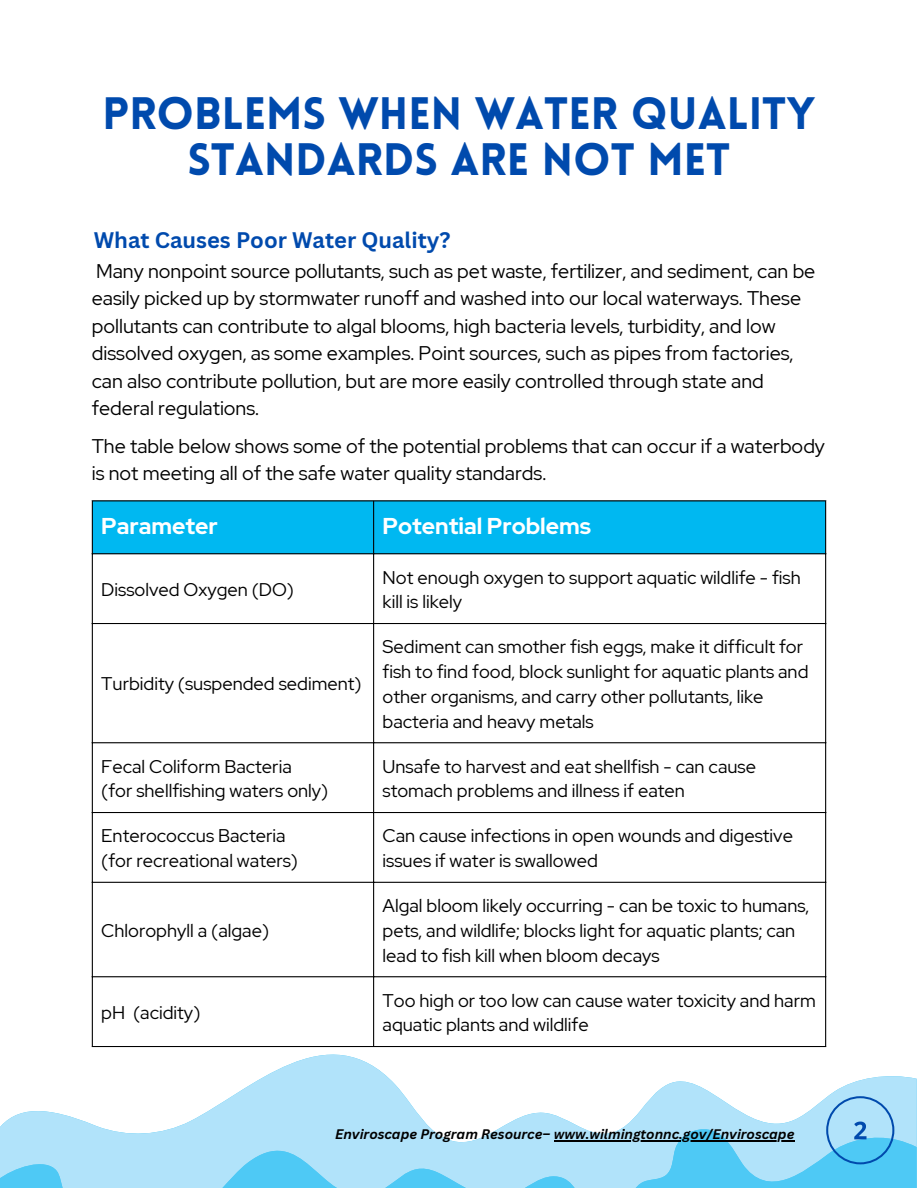
<style>
.page{position:relative;width:918px;height:1188px;background:#fff}
.page>*{position:absolute;margin:0;border:0;box-sizing:border-box;transform-origin:0 0}
.t1{font:900 44.4px/46.2px "Lovelo";color:#004aad;text-align:center}
.t2{font:700 22.8px "Red Hat Display";color:#fff}
.t3{font:700 21.9px "Canva Sans";color:#004aad}
.t4{font:19.8px/27.5px "Red Hat Display";color:#000}
.t5{font:18.3px/24.8px "Red Hat Display";color:#000}
.t6{font:italic 700 13.5px "Canva Sans";color:#000}
</style>
<div class="page">
<div style="left:93px;top:501px;width:732px;height:52px;background:#00b8f1"></div>
<hr style="left:92px;top:501px;width:1px;height:545px;background:#000">
<hr style="left:373px;top:501px;width:1px;height:545px;background:#000">
<hr style="left:825px;top:501px;width:1px;height:545px;background:#000">
<hr style="left:92px;top:500px;width:734px;height:1px;background:#000">
<hr style="left:92px;top:553px;width:734px;height:1px;background:#000">
<hr style="left:92px;top:623px;width:734px;height:1px;background:#000">
<hr style="left:92px;top:742px;width:734px;height:1px;background:#000">
<hr style="left:92px;top:812px;width:734px;height:1px;background:#000">
<hr style="left:92px;top:882px;width:734px;height:1px;background:#000">
<hr style="left:92px;top:976px;width:734px;height:1px;background:#000">
<svg style="left:8px;top:1012px;width:909px;height:108px"></svg>
<svg style="left:0;top:1120px;width:917px;height:68px;background:#9eddf8"></svg>
<svg style="left:826px;top:1096px;width:68px;height:68px;background:#7fc9ef"></svg>
<hr style="left:554px;top:1140px;width:241px;height:1px;background:#000">
<p class="t1" style="left:103px;top:95px;width:714px">PROBLEMS WHEN WATER QUALITY<br>STANDARDS ARE NOT MET</p>
<p class="t3" style="left:94px;top:224px;width:358px">What Causes Poor Water Quality?</p>
<p class="t4" style="left:92px;top:257px;width:725px">Many nonpoint source pollutants, such as pet waste, fertilizer, and sediment, can be easily picked up by stormwater runoff and washed into our local waterways. These pollutants can contribute to algal blooms, high bacteria levels, turbidity, and low dissolved oxygen, as some examples. Point sources, such as pipes from factories, can also contribute pollution, but are more easily controlled through state and federal regulations.</p>
<p class="t4" style="left:92px;top:432px;width:735px">The table below shows some of the potential problems that can occur if a waterbody is not meeting all of the safe water quality standards.</p>
<h1 class="t2" style="left:101px;top:511px;width:118px">Parameter</h1>
<h2 class="t2" style="left:383px;top:511px;width:210px">Potential Problems</h2>
<h3 class="t5" style="left:101px;top:577px;width:194px">Dissolved Oxygen (DO)</h3>
<p class="t5" style="left:101px;top:672px;width:262px">Turbidity (suspended sediment)</p>
<p class="t5" style="left:101px;top:754px;width:192px">Fecal Coliform Bacteria</p>
<p class="t5" style="left:101px;top:778px;width:229px">(for shellfishing waters only)</p>
<p class="t5" style="left:101px;top:823px;width:186px">Enterococcus Bacteria</p>
<p class="t5" style="left:101px;top:848px;width:198px">(for recreational waters)</p>
<p class="t5" style="left:101px;top:918px;width:169px">Chlorophyll a (algae)</p>
<p class="t5" style="left:101px;top:1000px;width:101px">pH (acidity)</p>
<h3 class="t5" style="left:383px;top:565px;width:420px">Not enough oxygen to support aquatic wildlife - fish kill is likely</h3>
<p class="t5" style="left:383px;top:634px;width:427px">Sediment can smother fish eggs, make it difficult for fish to find food, block sunlight for aquatic plants and other organisms, and carry other pollutants, like bacteria and heavy metals</p>
<p class="t5" style="left:383px;top:754px;width:375px">Unsafe to harvest and eat shellfish - can cause stomach problems and illness if eaten</p>
<p class="t5" style="left:383px;top:823px;width:412px">Can cause infections in open wounds and digestive issues if water is swallowed</p>
<p class="t5" style="left:383px;top:893px;width:428px">Algal bloom likely occurring - can be toxic to humans, pets, and wildlife; blocks light for aquatic plants; can lead to fish kill when bloom decays</p>
<p class="t5" style="left:383px;top:988px;width:435px">Too high or too low can cause water toxicity and harm aquatic plants and wildlife</p>
<p class="t6" style="left:335px;top:1125px;width:461px">Enviroscape Program Resource– www.wilmingtonnc.gov/Enviroscape</p>
</div>
